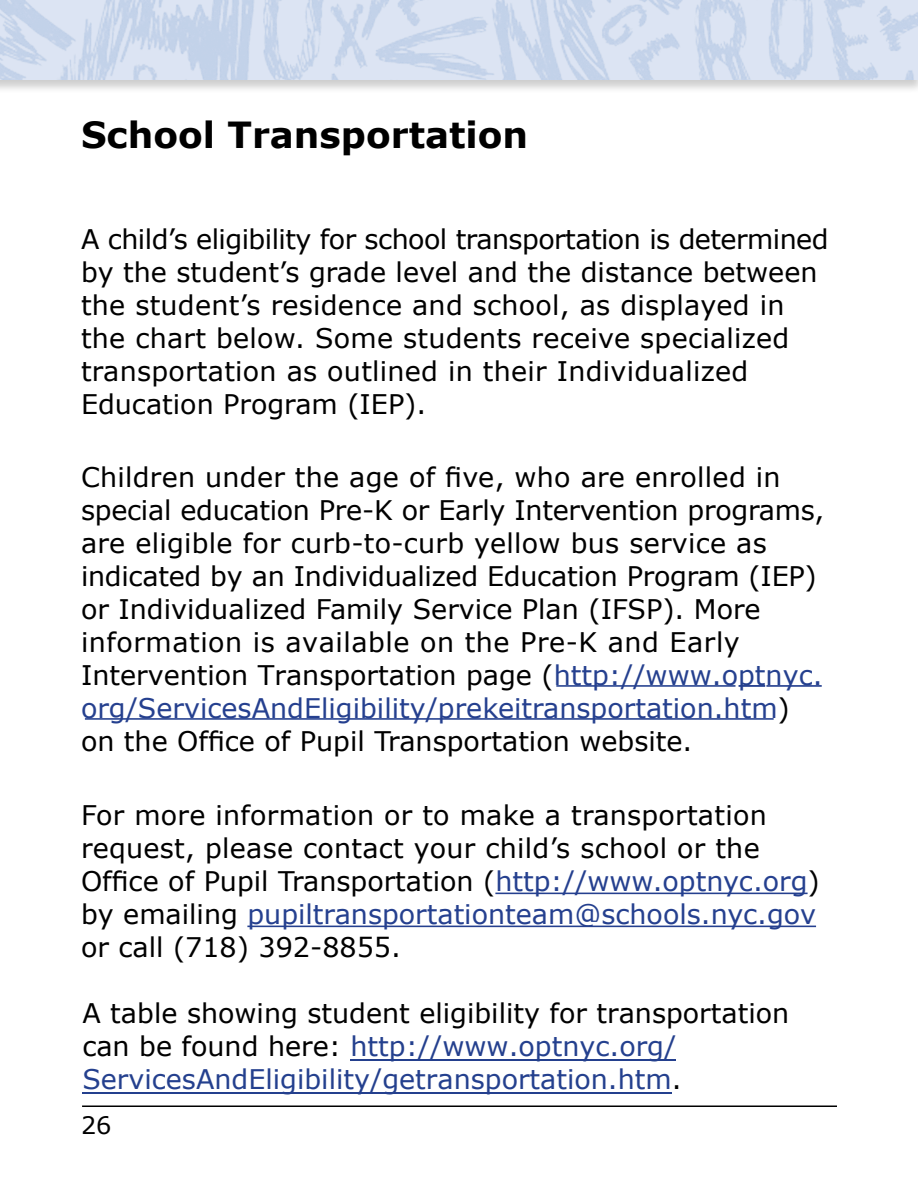
<style>
.page{position:relative;width:918px;height:1188px;background:#fff}
.page>*{position:absolute;margin:0;border:0;box-sizing:border-box;transform-origin:0 0}
.t1{font:700 36px "Verdana";color:#000}
.t2{font:27px/33px "Verdana";color:#000}
.t3{font:27px/33px "Verdana";color:#24408e}
.t4{font:24px "Verdana";color:#000}
.s1{color:#25408f}
.s2{color:#24408e}
.s3{color:#000}
</style>
<div class="page">
<hr style="left:82px;top:1092px;width:590px;height:1px;background:#24408e">
<hr style="left:351px;top:1059px;width:325px;height:1px;background:#24408e">
<hr style="left:247px;top:926px;width:569px;height:1px;background:#25408f">
<hr style="left:495px;top:893px;width:313px;height:1px;background:#25408f">
<hr style="left:82px;top:1106px;width:755px;height:1px;background:#000">
<hr style="left:766px;top:686px;width:56px;height:1px;background:#25408f">
<hr style="left:556px;top:685px;width:180px;height:2px;background:#25408f">
<hr style="left:85px;top:718px;width:689px;height:2px;background:#25408f">
<div style="left:0;top:0;width:918px;height:94px;background:#000;opacity:.2"></div>
<img style="left:0;top:0;width:918px;height:80px">
<svg style="left:739px;top:686px;width:26px;height:1px"></svg>
<h1 class="t1" style="left:81px;top:110px;width:449px">School Transportation</h1>
<p class="t2" style="left:81px;top:222px;width:749px">A child’s eligibility for school transportation is determined by the student’s grade level and the distance between the student’s residence and school, as displayed in the chart below. Some students receive specialized transportation as outlined in their Individualized Education Program (IEP).</p>
<p class="t2" style="left:81px;top:461px;width:701px">Children under the age of five, who are enrolled in</p>
<p class="t2" style="left:81px;top:494px;width:745px">special education Pre-K or Early Intervention programs, are eligible for curb-to-curb yellow bus service as indicated by an Individualized Education Program (IEP) or Individualized Family Service Plan (IFSP). More information is available on the Pre-K and Early Intervention Transportation page (<span class="s1">http://www.o</span><span class="s2">pt</span><span class="s1">nyc. org/ServicesAndEligibility/prekeitransportation.htm</span>)</p>
<p class="t2" style="left:81px;top:725px;width:613px">on the Office of Pupil Transportation website.</p>
<p class="t2" style="left:81px;top:798px;width:740px">For more information or to make a transportation request, please contact your child’s school or the Office of Pupil Transportation (<span class="s1">http://www.optnyc.org</span>) by emailing <span class="s1">pupiltransportationteam@schools.nyc.gov </span>or call (718) 392-8855.</p>
<p class="t3" style="left:82px;top:996px;width:708px"><span class="s3">A table showing student eligibility for transportation can be found here:</span> http://www.optnyc.org/<br>ServicesAndEligibility/getransportation.htm<span class="s3">.</span></p>
<p class="t4" style="left:81px;top:1109px;width:32px">26</p>
</div>
